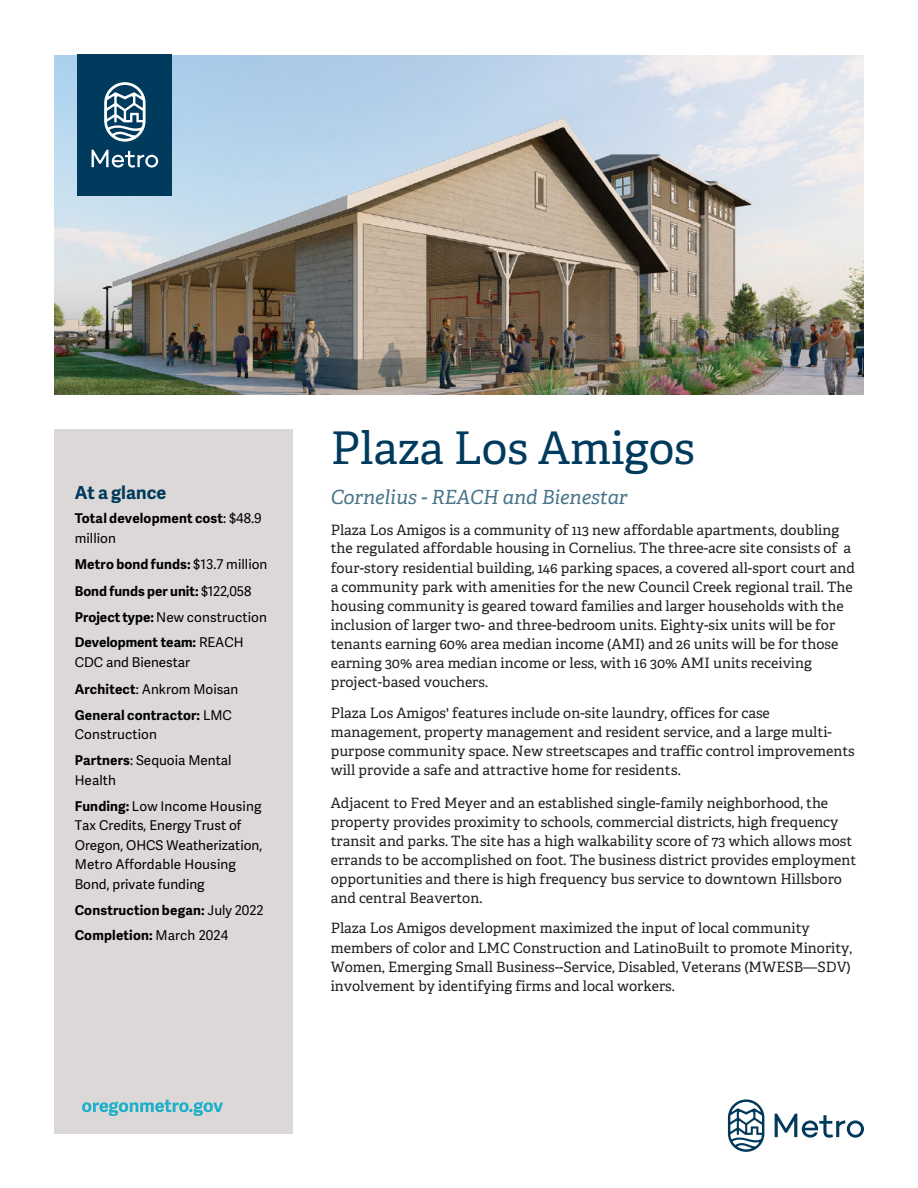
<style>
.page{position:relative;width:918px;height:1188px;background:#fff}
.page>*{position:absolute;margin:0;border:0;box-sizing:border-box;transform-origin:0 0}
.Body_text_-_A{font:45px "Adelle PE";color:#003a5d}
.Body_text_-_A-2{font:italic 19.5px "Adelle PE";color:#49748a}
.Body_text_-_B_Sans{font:700 18px "Adelle Sans";color:#003a5d}
.Body_text_-_A-3{font:14.25px/19px "Adelle PE";color:#231f20}
.Body_text_-_B_Sans-2{font:13.5px/19.5px "Adelle Sans";color:#000}
.Body_text_-_B_Sans-3{font:700 13.5px/26.1px "Adelle Sans";letter-spacing:.01em;color:#000}
.s1{font-weight:400}
.s2{font-weight:700}
.s3{font-family:"Adelle"}
</style>
<div class="page">
<img style="left:54px;top:55px;width:810px;height:339px">
<div style="left:54px;top:430px;width:239px;height:704px;background:#dcd8d7"></div>
<div style="left:78px;top:54px;width:94px;height:142px;background:#003a5d"></div>
<svg style="left:92px;top:150px;width:66px;height:18px"></svg>
<svg style="left:104px;top:82px;width:42px;height:60px"></svg>
<svg style="left:82px;top:1099px;width:141px;height:17px"></svg>
<svg style="left:775px;top:1114px;width:89px;height:24px"></svg>
<svg style="left:728px;top:1099px;width:36px;height:53px"></svg>
<p class="Body_text_-_B_Sans" style="left:75px;top:479px;width:93px">At a glance</p>
<p class="Body_text_-_B_Sans-3" style="left:75px;top:508px;width:188px;line-height:20px">Total development cost<span class="s1">: $48.9 million</span></p>
<p class="Body_text_-_B_Sans-3" style="left:75px;top:551px;width:194px">Metro bond funds: <span class="s1">$13.7 million<br></span>Bond funds per unit: <span class="s1">$122,058<br></span>Project type: <span class="s1">New construction<br></span>Development team: <span class="s1">REACH</span></p>
<p class="Body_text_-_B_Sans-2" style="left:75px;top:649px;width:165px;line-height:26.4px">CDC and Bienestar<br><span class="s2">Architect</span>: Ankrom Moisan<br><span class="s2">General contractor:</span> LMC</p>
<p class="Body_text_-_B_Sans-2" style="left:75px;top:721px;width:158px;line-height:26.1px">Construction<br><span class="s2">Partners</span>: Sequoia Mental</p>
<p class="Body_text_-_B_Sans-2" style="left:75px;top:766px;width:188px;line-height:26.1px">Health<br><span class="s2">Funding:</span> Low Income Housing</p>
<p class="Body_text_-_B_Sans-2" style="left:75px;top:815px;width:189px">Tax Credits, Energy Trust of<br>Oregon, OHCS Weatherization,<br>Metro Affordable Housing<br>Bond, private funding</p>
<p class="Body_text_-_B_Sans-3" style="left:75px;top:897px;width:190px;line-height:24.9px">Construction began: <span class="s1">July 2022<br></span>Completion: <span class="s1">March 2024</span></p>
<p class="Body_text_-_A" style="left:331px;top:415px;width:366px">Plaza Los Amigos</p>
<p class="Body_text_-_A-2" style="left:331px;top:483px;width:298px">Cornelius - REACH and Bienestar</p>
<p class="Body_text_-_A-3" style="left:331px;top:520px;width:526px">Plaza Los Amigos <span class="s3">is a community of</span> 113 new affordable <span class="s3">apartments,</span> doubling the regulated affordable housing in Cornelius. The <span class="s3">three-</span>acre site <span class="s3">consists of</span> a four-story residential building, 146 parking spaces, a covered all-sport court <span class="s3">and </span>a community park with amenities for the new Council Creek regional trail<span class="s3">.</span> The <span class="s3">housing community is geared toward</span> families <span class="s3">and larger households</span> with the inclusion of larger two- and three-bedroom units<span class="s3">. Eighty-six</span> units will be for tenants earning 60% <span class="s3">a</span>rea <span class="s3">m</span>edian <span class="s3">i</span>ncome (AMI) <span class="s3">and 26 units will be for those earning 30% area median income or less, with 16 30% AMI units receiving project-based vouchers.</span></p>
<p class="Body_text_-_A-3" style="left:331px;top:703px;width:526px"><span class="s3">Plaza Los Amigos'</span> features include on-site laundry, <span class="s3">offices for</span> case management, property management and resident service<span class="s3">,</span> and a large <span class="s3">multi&shy;purpose</span> community space. New streetscapes and traffic control improvements will provide a safe and attractive home for residents.</p>
<p class="Body_text_-_A-3" style="left:331px;top:793px;width:527px">Adjacent to Fred Meyer and an established single-family neighborhood, the property provides proximity to schools, commercial districts, high frequency transit and parks. The site has a high walkability score of 73 which allows most errands to be accomplished on foot. The business district provides employment opportunities and there is high frequency bus service to downtown Hillsboro and central Beaverton.</p>
<p class="Body_text_-_A-3" style="left:331px;top:918px;width:523px">Plaza <span class="s3">L</span>os Amigos <span class="s3">development</span> maximize<span class="s3">d</span> the input of local community members of color and LMC Construction and LatinoBuilt to promote Minority, Women, Emerging Small Business--Service, Disabled, Veterans (MWESB—SDV) involvement by identifying firms and local workers.</p>
</div>
